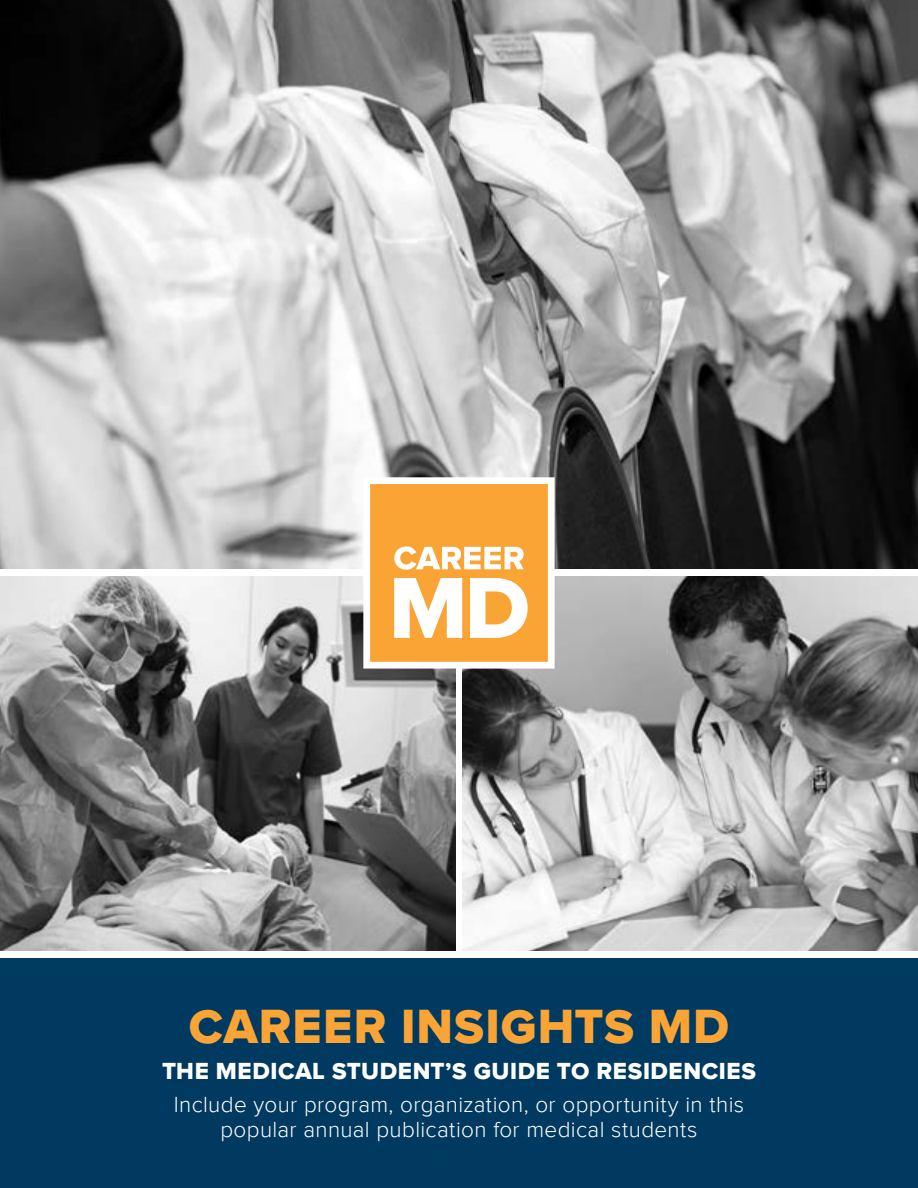
<style>
.page{position:relative;width:918px;height:1188px;background:#fff}
.page>*{position:absolute;margin:0;border:0;box-sizing:border-box;transform-origin:0 0}
.t1{font:49.5px "Proxima Nova Extrabld";letter-spacing:.02em;color:#faa436}
.t2{font:24px "Proxima Nova Extrabld";letter-spacing:.02em;color:#fff}
.t3{font:300 22.5px/25.5px "Proxima Nova";letter-spacing:.015em;color:#fff;text-align:center}
</style>
<div class="page">
<img style="left:0;top:0;width:918px;height:569px">
<img style="left:0;top:577px;width:455px;height:374px">
<img style="left:463px;top:577px;width:455px;height:374px">
<div style="left:0;top:958px;width:918px;height:230px;background:#003a60"></div>
<svg style="left:360px;top:474px;width:198px;height:198px"></svg>
<h1 class="t1" style="left:189px;top:998px;width:542px">CAREER INSIGHTS MD</h1>
<p class="t2" style="left:162px;top:1057px;width:595px">THE MEDICAL STUDENT’S GUIDE TO RESIDENCIES</p>
<p class="t3" style="left:174px;top:1092px;width:572px">Include your program, organization, or opportunity in this popular annual publication for medical students</p>
</div>
